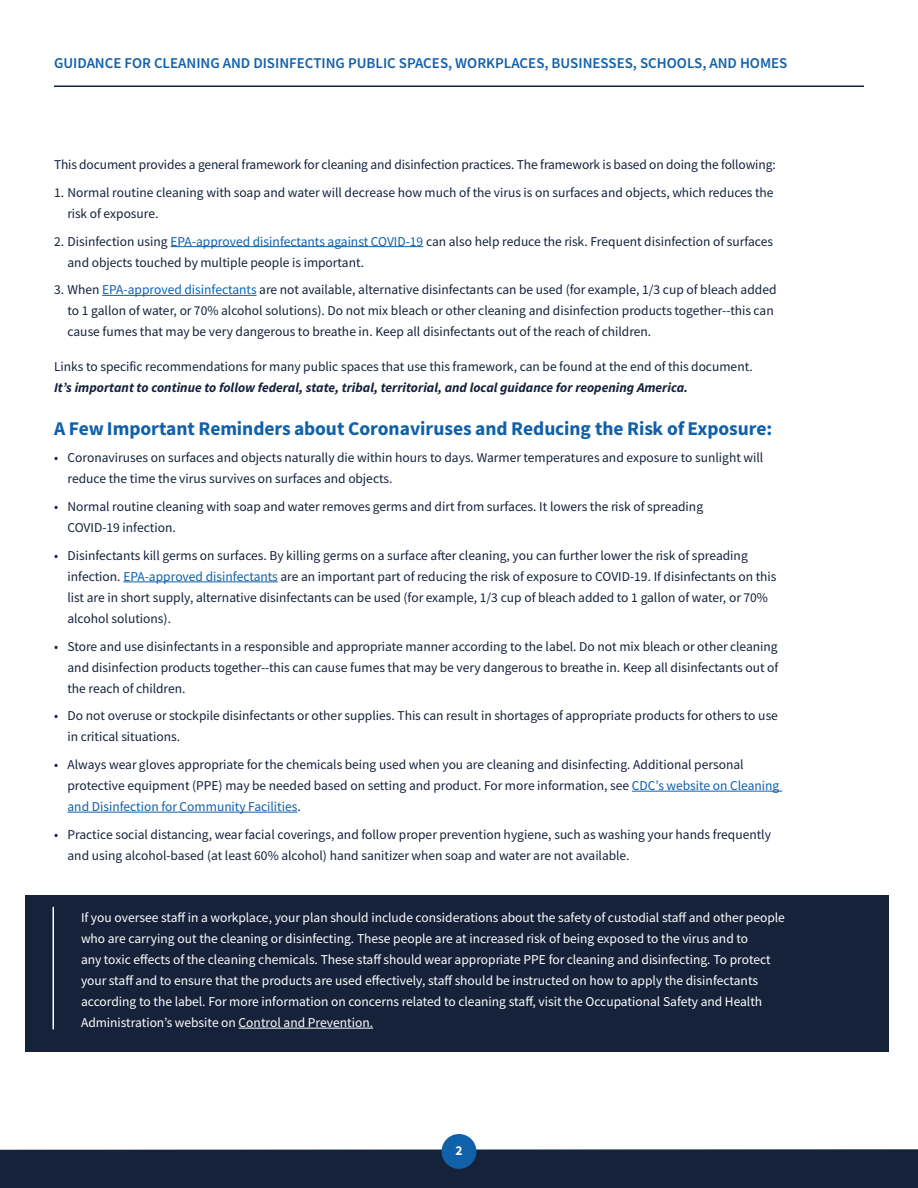
<style>
.page{position:relative;width:918px;height:1188px;background:#fff}
.page>*{position:absolute;margin:0;border:0;box-sizing:border-box;transform-origin:0 0}
.t1{font:19.5px "Source Sans Variable";letter-spacing:.045em;color:#1060aa}
.t2{font:15px "Source Sans Variable";letter-spacing:.03em;color:#1060aa}
.t3{font:13.5px/21px "Source Sans Variable";letter-spacing:.02em;color:#14213b}
.t4{font:13.5px/21px "Source Sans Variable";letter-spacing:.02em;color:#fff}
.s1{color:#1060aa}
.s2{font-style:italic}
</style>
<div class="page">
<div style="left:0;top:1149px;width:918px;height:39px;background:#15223a"></div>
<div style="left:442px;top:1134px;width:34px;height:35px;background:#1060aa;border-radius:50%"></div>
<hr style="left:54px;top:85px;width:810px;height:2px;background:#15223a">
<div style="left:25px;top:895px;width:864px;height:156px;background:#15223a"></div>
<hr style="left:171px;top:246px;width:252px;height:1px;background:#1060aa">
<hr style="left:102px;top:295px;width:155px;height:1px;background:#1060aa">
<hr style="left:123px;top:582px;width:155px;height:1px;background:#1060aa">
<hr style="left:632px;top:791px;width:150px;height:1px;background:#1060aa">
<hr style="left:68px;top:812px;width:230px;height:1px;background:#1060aa">
<hr style="left:239px;top:1028px;width:134px;height:1px;background:#fff">
<hr style="left:52px;top:907px;width:2px;height:122px;background:#fff">
<p class="t2" style="left:54px;top:54px;width:735px">GUIDANCE FOR CLEANING AND DISINFECTING PUBLIC SPACES, WORKPLACES, BUSINESSES, SCHOOLS, AND HOMES</p>
<p class="t3" style="left:54px;top:154px;width:723px">This document provides a general framework for cleaning and disinfection practices. The framework is based on doing the following:</p>
<p class="t3" style="left:68px;top:182px;width:707px;text-indent:-14px">1. Normal routine cleaning with soap and water will decrease how much of the virus is on surfaces and objects, which reduces the risk of exposure.</p>
<p class="t3" style="left:68px;top:231px;width:707px;text-indent:-14px">2. Disinfection using <span class="s1">EPA-approved disinfectants against COVID-19</span> can also help reduce the risk. Frequent disinfection of surfaces and objects touched by multiple people is important.</p>
<p class="t3" style="left:68px;top:280px;width:710px;text-indent:-14px">3. When <span class="s1">EPA-approved disinfectants</span> are not available, alternative disinfectants can be used (for example, 1/3 cup of bleach added to 1 gallon of water, or 70% alcohol solutions). Do not mix bleach or other cleaning and disinfection products together--this can cause fumes that may be very dangerous to breathe in. Keep all disinfectants out of the reach of children.</p>
<p class="t3" style="left:54px;top:356px;width:700px">Links to specific recommendations for many public spaces that use this framework, can be found at the end of this document.<br><span class="s2">It’s important to continue to follow federal, state, tribal, territorial, and local guidance for reopening America.</span></p>
<h3 class="t1" style="left:54px;top:416px;width:718px">A Few Important Reminders about Coronaviruses and Reducing the Risk of Exposure:</h3>
<p class="t3" style="left:68px;top:448px;width:697px;text-indent:-14px">• Coronaviruses on surfaces and objects naturally die within hours to days. Warmer temperatures and exposure to sunlight will reduce the time the virus survives on surfaces and objects.</p>
<p class="t3" style="left:68px;top:496px;width:637px;text-indent:-14px">• Normal routine cleaning with soap and water removes germs and dirt from surfaces. It lowers the risk of spreading<br>COVID-19 infection.</p>
<p class="t3" style="left:68px;top:545px;width:710px;text-indent:-14px">• Disinfectants kill germs on surfaces. By killing germs on a surface after cleaning, you can further lower the risk of spreading infection. <span class="s1">EPA-approved disinfectants</span> are an important part of reducing the risk of exposure to COVID-19. If disinfectants on this list are in short supply, alternative disinfectants can be used (for example, 1/3 cup of bleach added to 1 gallon of water, or 70% alcohol solutions).</p>
<p class="t3" style="left:68px;top:636px;width:712px;text-align:justify;text-indent:-14px">• Store and use disinfectants in a responsible and appropriate manner according to the label. Do not mix bleach or other cleaning and disinfection products together--this can cause fumes that may be very dangerous to breathe in. Keep all disinfectants out of the reach of children.</p>
<p class="t3" style="left:68px;top:706px;width:712px;text-indent:-14px">• Do not overuse or stockpile disinfectants or other supplies. This can result in shortages of appropriate products for others to use in critical situations.</p>
<p class="t3" style="left:68px;top:754px;width:713px;text-indent:-14px">• Always wear gloves appropriate for the chemicals being used when you are cleaning and disinfecting. Additional personal protective equipment (PPE) may be needed based on setting and product. For more information, see <span class="s1">CDC’s website on Cleaning and Disinfection for Community Facilities</span>.</p>
<p class="t3" style="left:68px;top:824px;width:704px;text-indent:-14px">• Practice social distancing, wear facial coverings, and follow proper prevention hygiene, such as washing your hands frequently and using alcohol-based (at least 60% alcohol) hand sanitizer when soap and water are not available.</p>
<p class="t4" style="left:81px;top:907px;width:705px">If you oversee staff in a workplace, your plan should include considerations about the safety of custodial staff and other people who are carrying out the cleaning or disinfecting. These people are at increased risk of being exposed to the virus and to<br>any toxic effects of the cleaning chemicals. These staff should wear appropriate PPE for cleaning and disinfecting. To protect your staff and to ensure that the products are used effectively, staff should be instructed on how to apply the disinfectants according to the label. For more information on concerns related to cleaning staff, visit the Occupational Safety and Health Administration’s website on Control and Prevention.</p>
<p class="t4" style="left:455px;top:1141px;width:8px">2</p>
</div>
